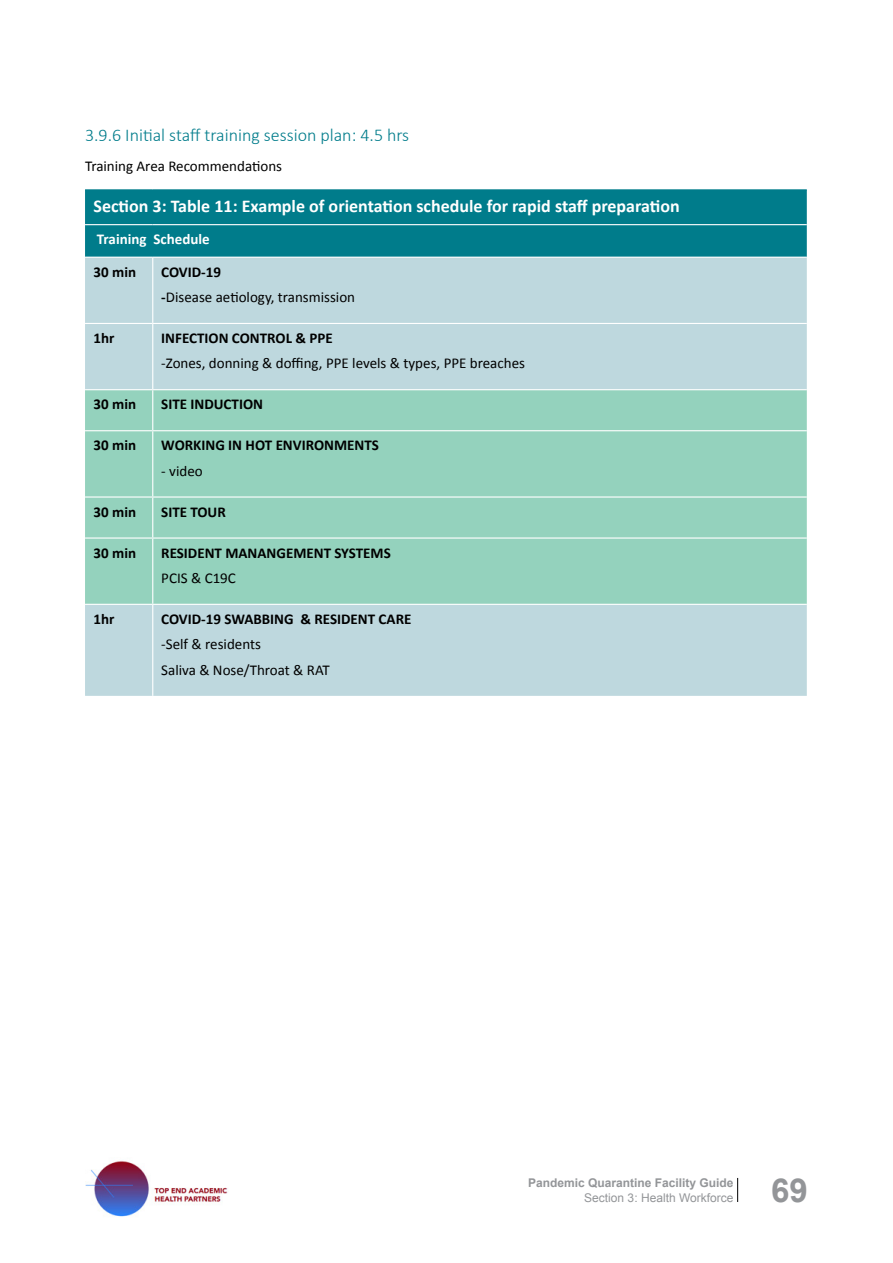
<style>
.page{position:relative;width:893px;height:1263px;background:#fff}
.page>*{position:absolute;margin:0;border:0;box-sizing:border-box;transform-origin:0 0}
.t1{font:700 33px "Arial";color:#939598}
.t2{font:700 18px "Calibri";color:#fff}
.t3{font:300 18px "Calibri";color:#007c8b}
.t4{font:15px/25.2px "Calibri";color:#000}
.t5{font:700 15px "Calibri";color:#000}
.t6{font:700 15px "Calibri";color:#fff}
.t7{font:700 12px "Arial";color:#939598}
.t8{font:12px "Arial";color:#939598}
.s1{font-weight:700}
</style>
<div class="page">
<svg style="left:737px;top:1178px;width:1px;height:24px"></svg>
<img style="left:85px;top:1161px;width:143px;height:56px">
<div style="left:85px;top:190px;width:722px;height:67px;background:#007c8b"></div>
<div style="left:85px;top:258px;width:722px;height:438px;background:#bed8de"></div>
<div style="left:85px;top:390px;width:722px;height:214px;background:#94d2bd"></div>
<hr style="left:85px;top:189px;width:68px;height:1px;background:#007c8b">
<hr style="left:153px;top:189px;width:654px;height:1px;background:#007c8b">
<hr style="left:85px;top:224px;width:68px;height:1px;background:#fff">
<hr style="left:153px;top:224px;width:654px;height:1px;background:#fff">
<hr style="left:152px;top:258px;width:1px;height:65px;background:#fff">
<hr style="left:85px;top:323px;width:68px;height:1px;background:#fff">
<hr style="left:153px;top:323px;width:654px;height:1px;background:#fff">
<hr style="left:152px;top:324px;width:1px;height:65px;background:#fff">
<hr style="left:85px;top:389px;width:68px;height:1px;background:#fff">
<hr style="left:153px;top:389px;width:654px;height:1px;background:#fff">
<hr style="left:152px;top:390px;width:1px;height:40px;background:#fff">
<hr style="left:85px;top:430px;width:68px;height:1px;background:#fff">
<hr style="left:153px;top:430px;width:654px;height:1px;background:#fff">
<hr style="left:152px;top:431px;width:1px;height:65px;background:#fff">
<hr style="left:85px;top:496px;width:68px;height:2px;background:#fff">
<hr style="left:153px;top:496px;width:654px;height:2px;background:#fff">
<hr style="left:152px;top:498px;width:1px;height:39px;background:#fff">
<hr style="left:85px;top:537px;width:68px;height:2px;background:#fff">
<hr style="left:153px;top:537px;width:654px;height:2px;background:#fff">
<hr style="left:152px;top:539px;width:1px;height:65px;background:#fff">
<hr style="left:85px;top:604px;width:68px;height:1px;background:#fff">
<hr style="left:153px;top:604px;width:654px;height:1px;background:#fff">
<hr style="left:152px;top:605px;width:1px;height:91px;background:#fff">
<p class="t3" style="left:85px;top:124px;width:326px">3.9.6 Initial staff training session plan: 4.5 hrs</p>
<p class="t4" style="left:85px;top:153px;width:199px">Training Area Recommendations</p>
<p class="t2" style="left:94px;top:194px;width:588px">Section 3: Table 11: Example of orientation schedule for rapid staff preparation</p>
<p class="t6" style="left:97px;top:230px;width:114px">Training Schedule</p>
<p class="t5" style="left:94px;top:262px;width:44px">30 min</p>
<p class="t4" style="left:161px;top:259px;width:195px"><span class="s1">COVID-19<br>-</span>Disease aetiology, transmission</p>
<p class="t5" style="left:94px;top:329px;width:22px">1hr</p>
<p class="t5" style="left:161px;top:329px;width:173px">INFECTION CONTROL &amp; PPE</p>
<p class="t4" style="left:161px;top:351px;width:365px">-Zones, donning &amp; doffing, PPE levels &amp; types, PPE breaches</p>
<p class="t5" style="left:94px;top:395px;width:44px">30 min</p>
<p class="t5" style="left:161px;top:395px;width:103px">SITE INDUCTION</p>
<p class="t5" style="left:94px;top:436px;width:44px">30 min</p>
<p class="t5" style="left:161px;top:436px;width:219px">WORKING IN HOT ENVIRONMENTS</p>
<p class="t4" style="left:161px;top:458px;width:43px">- video</p>
<p class="t5" style="left:94px;top:502px;width:44px">30 min</p>
<p class="t5" style="left:161px;top:502px;width:66px">SITE TOUR</p>
<p class="t5" style="left:94px;top:543px;width:44px">30 min</p>
<p class="t5" style="left:161px;top:543px;width:231px">RESIDENT MANANGEMENT SYSTEMS</p>
<p class="t4" style="left:161px;top:565px;width:76px">PCIS &amp; C19C</p>
<p class="t5" style="left:94px;top:609px;width:22px">1hr</p>
<p class="t5" style="left:161px;top:609px;width:252px">COVID-19 SWABBING &amp; RESIDENT CARE</p>
<p class="t4" style="left:161px;top:632px;width:170px">-Self &amp; residents<br>Saliva &amp; Nose/Throat &amp; RAT</p>
<p class="t7" style="left:528px;top:1174px;width:207px">Pandemic Quarantine Facility Guide</p>
<p class="t8" style="left:584px;top:1189px;width:151px">Section 3: Health Workforce</p>
<h1 class="t1" style="left:771px;top:1168px;width:38px">69</h1>
</div>
